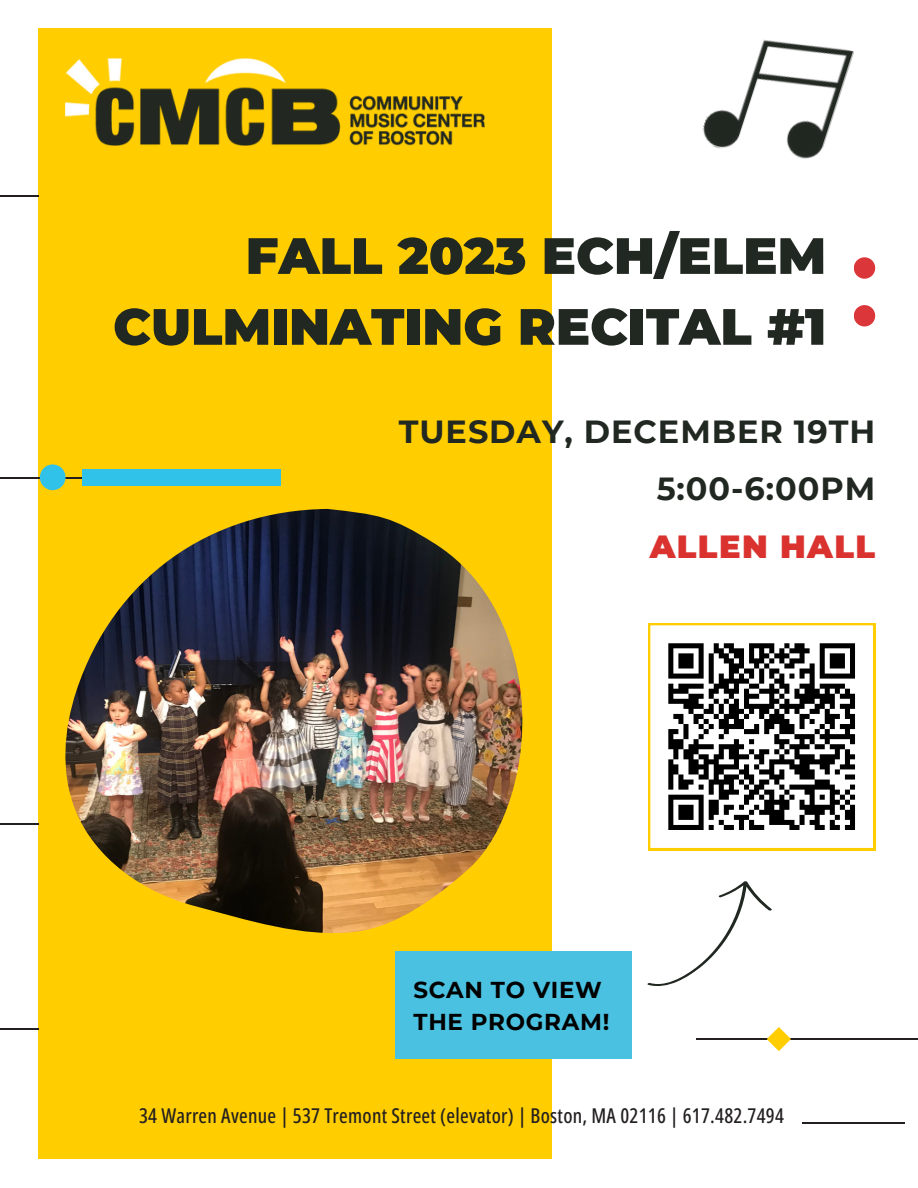
<style>
.page{position:relative;width:918px;height:1188px;background:#fff}
.page>*{position:absolute;margin:0;border:0;box-sizing:border-box;transform-origin:0 0}
.t1{font:900 51px/70.8px "Montserrat";color:#212721;text-align:right}
.t2{font:700 31.95px "Montserrat";letter-spacing:.03em;color:#212721}
.t3{font:900 31.95px "Montserrat";letter-spacing:.045em;color:#da322f}
.t4{font:700 22.95px/32.1px "Montserrat";letter-spacing:.03em;color:#000}
.t5{font:500 20.4px "Open Sans Condensed";letter-spacing:.015em;color:#231f20}
</style>
<div class="page">
<div style="left:38px;top:29px;width:513px;height:1130px;background:#ffcd00"></div>
<hr style="left:696px;top:1038px;width:222px;height:2px;background:#231f20">
<svg style="left:767px;top:1027px;width:24px;height:24px"></svg>
<hr style="left:803px;top:1122px;width:102px;height:1px;background:#231f20">
<div style="left:854px;top:305px;width:21px;height:21px;background:#db363a;border-radius:50%"></div>
<div style="left:854px;top:257px;width:21px;height:22px;background:#db363a;border-radius:50%"></div>
<hr style="left:0;top:195px;width:38px;height:2px;background:#231f20">
<hr style="left:0;top:823px;width:38px;height:2px;background:#231f20">
<hr style="left:0;top:1028px;width:38px;height:2px;background:#231f20">
<img style="left:65px;top:59px;width:420px;height:87px">
<svg style="left:648px;top:623px;width:227px;height:227px"></svg>
<svg style="left:631px;top:881px;width:141px;height:118px"></svg>
<div style="left:395px;top:951px;width:236px;height:107px;background:#4ac1e0"></div>
<hr style="left:0;top:477px;width:190px;height:2px;background:#231f20">
<div style="left:40px;top:464px;width:26px;height:26px;background:#31c2ea;border-radius:50%"></div>
<div style="left:82px;top:469px;width:198px;height:16px;background:#31c2ea"></div>
<img style="left:702px;top:40px;width:152px;height:119px">
<img style="left:65px;top:509px;width:458px;height:424px">
<p class="t1" style="left:113px;top:220px;width:715px">FALL 2023 ECH/ELEM<br>CULMINATING RECITAL #1</p>
<p class="t2" style="left:399px;top:412px;width:478px">TUESDAY, DECEMBER 19TH</p>
<p class="t2" style="left:657px;top:469px;width:220px">5:00-6:00PM</p>
<p class="t3" style="left:650px;top:527px;width:227px">ALLEN HALL</p>
<p class="t4" style="left:413px;top:974px;width:197px">SCAN TO VIEW<br>THE PROGRAM!</p>
<p class="t5" style="left:139px;top:1102px;width:646px">34 Warren Avenue | 537 Tremont Street (elevator) | Boston, MA 02116 | 617.482.7494</p>
</div>
